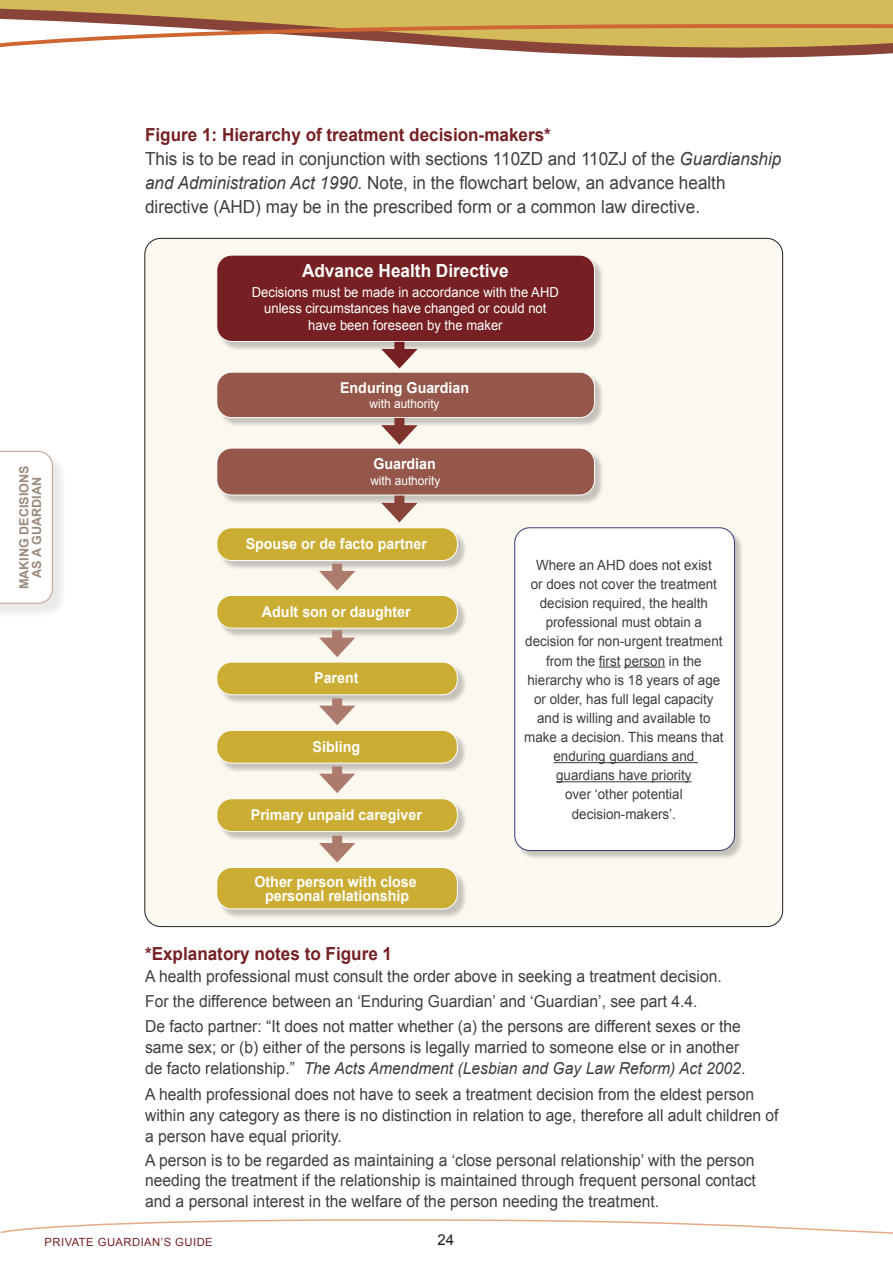
<style>
.page{position:relative;width:893px;height:1263px;background:#fff}
.page>*{position:absolute;margin:0;border:0;box-sizing:border-box;transform-origin:0 0}
.t1{font:700 18.15px "Arial";color:#fff;scale:.95 1}
.t2{font:18px/24px "Arial";color:#3e3e3f;scale:.95 1}
.t3{font:700 18px "Arial";color:#762023;scale:.95 1}
.t4{font:16.5px/21px "Arial";color:#3e3e3f;scale:.95 1}
.t5{font:700 15px/14.2px "Arial";color:#fff;text-align:center;scale:.95 1}
.t6{font:15px "Arial";color:#231f20}
.t7{font:14.1px/19px "Arial";color:#3e3e3f;text-align:center;scale:.95 1}
.t8{font:13.8px/16.2px "Arial";color:#fff;text-align:center;scale:.95 1}
.t9{font:700 12.6px/12.6px "Arial";color:#998b7d;text-align:center}
.t10{font:12.45px "Arial";color:#fff;scale:.95 1}
.t11{font:11.25px "Arial";letter-spacing:.04em;color:#762023}
.s1{font-weight:700;color:#762023}
.s2{font-style:italic}
</style>
<div class="page">
<div style="left:0;top:453px;width:68px;height:166px;background:#231f20;opacity:.1"></div>
<svg style="left:0;top:451px;width:53px;height:153px"></svg>
<div style="left:145px;top:238px;width:638px;height:688px;background:#fbf8f0;border-radius:16px"></div>
<div style="left:218px;top:256px;width:386px;height:95px;background:#231f20;opacity:.25"></div>
<div style="left:217px;top:255px;width:378px;height:86px;background:#762023;border-radius:15px"></div>
<div style="left:216px;top:255px;width:379px;height:87px;border:1px solid #fff;border-radius:15px"></div>
<div style="left:394px;top:342px;width:10px;height:15px;background:#762023"></div>
<svg style="left:381px;top:349px;width:37px;height:19px"></svg>
<div style="left:218px;top:449px;width:386px;height:56px;background:#231f20;opacity:.25"></div>
<div style="left:217px;top:448px;width:378px;height:47px;background:#945749;border-radius:15px"></div>
<div style="left:216px;top:448px;width:379px;height:47px;border:1px solid #fff;border-radius:15px"></div>
<div style="left:394px;top:496px;width:10px;height:14px;background:#89443a"></div>
<svg style="left:381px;top:503px;width:37px;height:19px"></svg>
<div style="left:218px;top:373px;width:386px;height:54px;background:#231f20;opacity:.25"></div>
<div style="left:217px;top:372px;width:378px;height:46px;background:#945749;border-radius:15px"></div>
<div style="left:216px;top:372px;width:379px;height:46px;border:1px solid #fff;border-radius:15px"></div>
<div style="left:394px;top:418px;width:10px;height:15px;background:#7f332c"></div>
<svg style="left:381px;top:425px;width:37px;height:20px"></svg>
<div style="left:218px;top:529px;width:249px;height:41px;background:#231f20;opacity:.25"></div>
<div style="left:217px;top:528px;width:240px;height:32px;background:#cbad34;border-radius:15px"></div>
<div style="left:216px;top:527px;width:242px;height:34px;border:1px solid #fff;border-radius:15px"></div>
<div style="left:332px;top:564px;width:10px;height:15px;background:#ac7b6d"></div>
<svg style="left:319px;top:571px;width:36px;height:19px"></svg>
<div style="left:218px;top:869px;width:249px;height:50px;background:#231f20;opacity:.25"></div>
<div style="left:217px;top:867px;width:240px;height:42px;background:#cbad34;border-radius:15px"></div>
<div style="left:216px;top:867px;width:242px;height:42px;border:1px solid #fff;border-radius:15px"></div>
<div style="left:218px;top:800px;width:249px;height:41px;background:#231f20;opacity:.25"></div>
<div style="left:217px;top:799px;width:240px;height:32px;background:#cbad34;border-radius:15px"></div>
<div style="left:216px;top:798px;width:242px;height:34px;border:1px solid #fff;border-radius:15px"></div>
<div style="left:332px;top:836px;width:10px;height:15px;background:#ac7b6d"></div>
<svg style="left:319px;top:843px;width:36px;height:19px"></svg>
<div style="left:218px;top:732px;width:249px;height:41px;background:#231f20;opacity:.25"></div>
<div style="left:217px;top:730px;width:240px;height:33px;background:#cbad34;border-radius:15px"></div>
<div style="left:216px;top:730px;width:242px;height:33px;border:1px solid #fff;border-radius:15px"></div>
<div style="left:332px;top:766px;width:10px;height:15px;background:#ac7b6d"></div>
<svg style="left:319px;top:774px;width:36px;height:19px"></svg>
<div style="left:218px;top:663px;width:249px;height:41px;background:#231f20;opacity:.25"></div>
<div style="left:217px;top:662px;width:240px;height:33px;background:#cbad34;border-radius:15px"></div>
<div style="left:216px;top:662px;width:242px;height:33px;border:1px solid #fff;border-radius:15px"></div>
<div style="left:332px;top:698px;width:10px;height:15px;background:#ac7b6d"></div>
<svg style="left:319px;top:706px;width:36px;height:19px"></svg>
<div style="left:218px;top:597px;width:249px;height:41px;background:#231f20;opacity:.25"></div>
<div style="left:217px;top:595px;width:240px;height:33px;background:#cbad34;border-radius:15px"></div>
<div style="left:216px;top:595px;width:242px;height:33px;border:1px solid #fff;border-radius:15px"></div>
<div style="left:332px;top:630px;width:10px;height:15px;background:#ac7b6d"></div>
<svg style="left:319px;top:638px;width:36px;height:19px"></svg>
<div style="left:516px;top:529px;width:228px;height:331px;background:#231f20;opacity:.25"></div>
<div style="left:515px;top:528px;width:219px;height:322px;background:#fff;border-radius:15px"></div>
<hr style="left:599px;top:666px;width:21px;height:2px;background:#3e3e3f">
<hr style="left:624px;top:666px;width:41px;height:2px;background:#3e3e3f">
<hr style="left:553px;top:762px;width:145px;height:1px;background:#3e3e3f">
<hr style="left:556px;top:781px;width:136px;height:1px;background:#3e3e3f">
<div style="left:514px;top:527px;width:221px;height:324px;border:1px solid #363a74;border-radius:15px"></div>
<hr style="left:0;top:0;width:893px;height:2px;background:#d5ba5a">
<svg style="left:0;top:2px;width:893px;height:56px;background:#d1b464"></svg>
<svg style="left:0;top:22px;width:893px;height:34px"></svg>
<svg style="left:0;top:1219px;width:893px;height:15px"></svg>
<p class="t2" style="left:145px;top:123px;width:671px"><span class="s1">Figure 1: Hierarchy of treatment decision-makers*<br></span>This is to be read in conjunction with sections 110ZD and 110ZJ of the <span class="s2">Guardianship and Administration Act 1990.</span> Note, in the flowchart below, an advance health directive (AHD) may be in the prescribed form or a common law directive.</p>
<p class="t1" style="left:302px;top:259px;width:219px">Advance Health Directive</p>
<p class="t8" style="left:252px;top:284px;width:325px">Decisions must be made in accordance with the AHD unless circumstances have changed or could not have been foreseen by the maker</p>
<p class="t9" style="left:18px;top:589px;width:125px;rotate:-90deg">MAKING DECISIONS<br>AS A GUARDIAN</p>
<p class="t5" style="left:340px;top:381px;width:137px">Enduring Guardian</p>
<p class="t10" style="left:370px;top:395px;width:75px">with authority</p>
<p class="t5" style="left:373px;top:457px;width:67px">Guardian</p>
<p class="t10" style="left:370px;top:472px;width:75px">with authority</p>
<p class="t5" style="left:246px;top:537px;width:192px">Spouse or de facto partner</p>
<p class="t5" style="left:262px;top:605px;width:158px">Adult son or daughter</p>
<p class="t5" style="left:314px;top:671px;width:48px">Parent</p>
<p class="t5" style="left:313px;top:740px;width:51px">Sibling</p>
<p class="t5" style="left:251px;top:808px;width:182px">Primary unpaid caregiver</p>
<p class="t5" style="left:254px;top:875px;width:172px">Other person with close personal relationship</p>
<p class="t7" style="left:524px;top:556px;width:211px">Where an AHD does not exist<br>or does not cover the treatment decision required, the health professional must obtain a decision for non-urgent treatment from the first person in the hierarchy who is 18 years of age or older, has full legal capacity and is willing and available to make a decision. This means that enduring guardians and guardians have priority<br>over ‘other potential decision-makers’.</p>
<p class="t3" style="left:145px;top:942px;width:262px">*Explanatory notes to Figure 1</p>
<p class="t4" style="left:145px;top:964px;width:628px;line-height:25.2px">A health professional must consult the order above in seeking a treatment decision.<br>For the difference between an ‘Enduring Guardian’ and ‘Guardian’, see part 4.4.<br>De facto partner: “It does not matter whether (a) the persons are different sexes or the</p>
<p class="t4" style="left:145px;top:1037px;width:633px">same sex; or (b) either of the persons is legally married to someone else or in another de facto relationship.” <span class="s2">The Acts Amendment (Lesbian and Gay Law Reform) Act 2002</span>.</p>
<p class="t4" style="left:145px;top:1083px;width:668px">A health professional does not have to seek a treatment decision from the eldest person within any category as there is no distinction in relation to age, therefore all adult children of a person have equal priority.</p>
<p class="t4" style="left:145px;top:1150px;width:644px;line-height:20.2px;text-align:justify">A person is to be regarded as maintaining a ‘close personal relationship’ with the person needing the treatment if the relationship is maintained through frequent personal contact and a personal interest in the welfare of the person needing the treatment.</p>
<p class="t11" style="left:45px;top:1234px;width:170px">PRIVATE GUARDIAN’S GUIDE</p>
<p class="t6" style="left:437px;top:1229px;width:18px">24</p>
</div>
